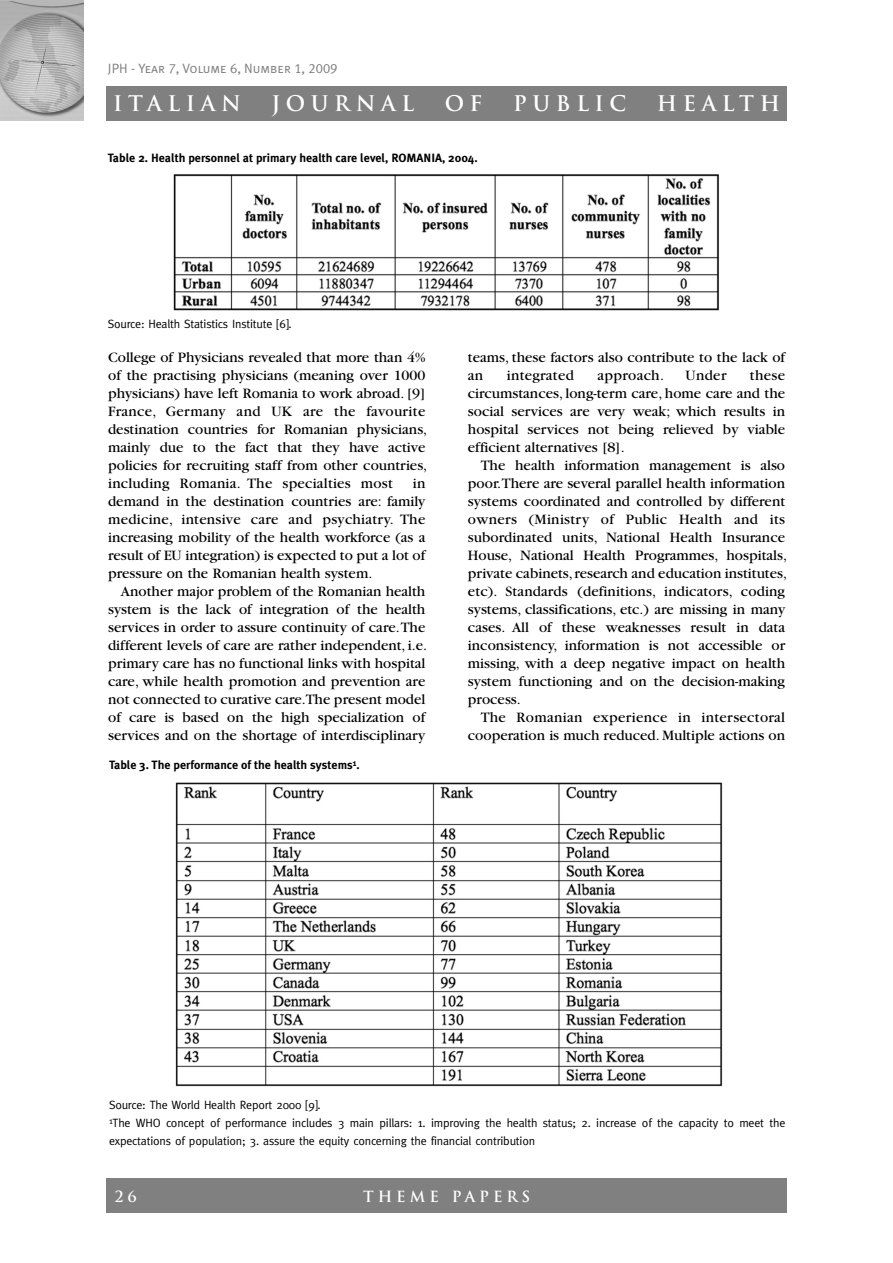
<style>
.page{position:relative;width:893px;height:1263px;background:#fff}
.page>*{position:absolute;margin:0;border:0;box-sizing:border-box;transform-origin:0 0}
.t1{font:700 21px "Trajan";letter-spacing:.265em;color:#fff}
.t2{font:15px/18px "Garamond";color:#000}
.t3{font:15px "Garamond";letter-spacing:.02em;color:#000}
.t4{font:700 15px "Trajan";letter-spacing:.265em;color:#fff}
.t5{font:13.5px "Meta Plus Normal Caps";color:#808080}
.t6{font:12px/18px "Meta";letter-spacing:-.015em;color:#000}
.t7{font:700 12px "Meta Plus";color:#000}
</style>
<div class="page">
<div style="left:0;top:0;width:84px;height:5px;background:#b8b8b8"></div>
<img style="left:0;top:1px;width:84px;height:119px">
<div style="left:106px;top:1179px;width:681px;height:34px;background:#808080"></div>
<div style="left:106px;top:86px;width:681px;height:34px;background:#808080"></div>
<img style="left:175px;top:782px;width:548px;height:305px">
<img style="left:173px;top:174px;width:546px;height:137px">
<p class="t5" style="left:108px;top:60px;width:231px">JPH - Year 7, Volume 6, Number 1, 2009</p>
<h1 class="t1" style="left:113px;top:91px;width:129px">ITALIAN</h1>
<h1 class="t1" style="left:272px;top:91px;width:144px">JOURNAL</h1>
<h1 class="t1" style="left:445px;top:91px;width:39px">O F</h1>
<h1 class="t1" style="left:513px;top:91px;width:115px">PUBLIC</h1>
<h1 class="t1" style="left:657px;top:91px;width:125px">HEALTH</h1>
<p class="t7" style="left:108px;top:151px;width:371px">Table 2. Health personnel at primary health care level, ROMANIA, 2004.</p>
<p class="t6" style="left:108px;top:315px;width:185px">Source: Health Statistics Institute [6].</p>
<p class="t2" style="left:108px;top:349px;width:321px">College of Physicians revealed that more than 4% of the practising physicians (meaning over 1000 physicians) have left Romania to work abroad. [9] France, Germany and UK are the favourite destination countries for Romanian physicians, mainly due to the fact that they have active policies for recruiting staff from other countries, including Romania. The specialties most</p>
<p class="t2" style="left:108px;top:475px;width:319px;text-align:justify;text-indent:305px">in demand in the destination countries are: family medicine, intensive care and psychiatry. The increasing mobility of the health workforce (as a result of EU integration) is expected to put a lot of pressure on the Romanian health system.</p>
<p class="t2" style="left:108px;top:583px;width:321px;text-indent:13px">Another major problem of the Romanian health system is the lack of integration of the health services in order to assure continuity of care.The different levels of care are rather independent, i.e. primary care has no functional links with hospital care, while health promotion and prevention are not connected to curative care.The present model of care is based on the high specialization of services and on the shortage of interdisciplinary</p>
<p class="t7" style="left:109px;top:758px;width:252px">Table 3. The performance of the health systems<sup>1</sup>.</p>
<p class="t2" style="left:468px;top:349px;width:319px">teams, these factors also contribute to the lack of an</p>
<p class="t2" style="left:468px;top:367px;width:319px;text-align:justify;text-indent:282px">these circumstances, long-term care, home care and the social services are very weak; which results in hospital services not being relieved by viable efficient alternatives [8].</p>
<p class="t2" style="left:468px;top:457px;width:321px;text-indent:13px">The health information management is also poor.There are several parallel health information systems coordinated and controlled by different owners (Ministry of Public Health and its subordinated units, National Health Insurance House, National Health Programmes, hospitals, private cabinets,research and education institutes, etc). Standards (definitions, indicators, coding systems, classifications, etc.) are missing in many cases. All of these weaknesses result in data inconsistency, information is not accessible or missing, with a deep negative impact on health system functioning and on the decision-making process.</p>
<p class="t2" style="left:468px;top:709px;width:319px;text-align:right">The Romanian experience in intersectoral cooperation is much reduced. Multiple actions on</p>
<p class="t3" style="left:507px;top:370px;width:69px">integrated</p>
<p class="t3" style="left:597px;top:370px;width:68px">approach.</p>
<p class="t2" style="left:686px;top:367px;width:42px">Under</p>
<p class="t6" style="left:109px;top:1096px;width:678px">Source: The World Health Report 2000 [9].<br><sup>1</sup>The WHO concept of performance includes 3 main pillars: 1. improving the health status; 2. increase of the capacity to meet the expectations of population; 3. assure the equity concerning the financial contribution</p>
<p class="t4" style="left:115px;top:1187px;width:24px">2 6</p>
<p class="t4" style="left:363px;top:1187px;width:169px">THEME PAPERS</p>
</div>
